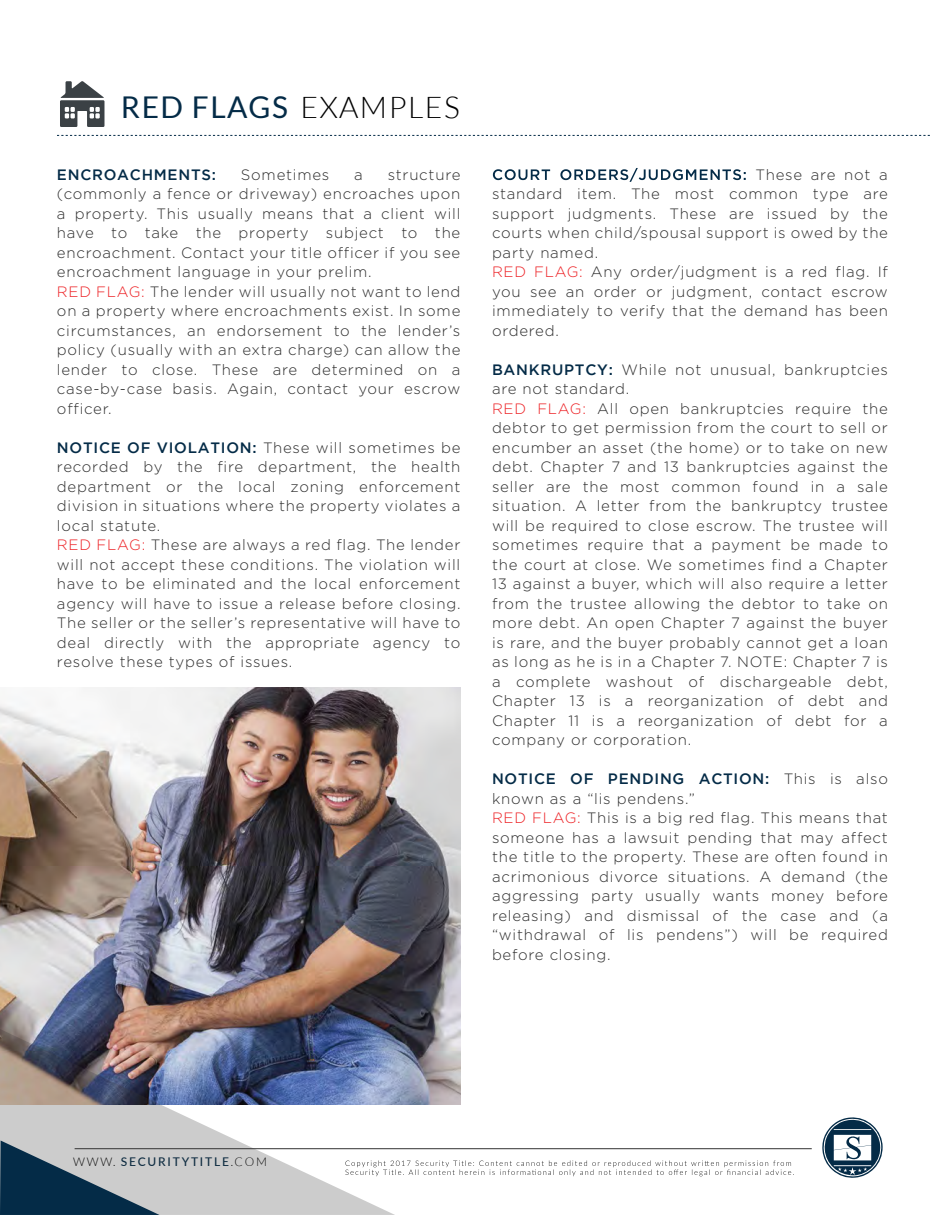
<style>
.page{position:relative;width:945px;height:1215px;background:#fff}
.page>*{position:absolute;margin:0;border:0;box-sizing:border-box;transform-origin:0 0}
.t1{font:30px "Lato";letter-spacing:.05em;color:#042b47}
.t2{font:300 15px/19.5px "Gotham";letter-spacing:.05em;color:#2d2d2d}
.t3{font:500 15px "Gotham";letter-spacing:.05em;color:#042b47}
.t4{font:500 12px "Lato";letter-spacing:.15em;color:#042b47}
.s1{font-weight:300;color:#000}
.s2{color:#ed2024}
.s3{font-weight:500;color:#042b47}
</style>
<div class="page">
<svg style="left:57px;top:135px;width:873px;height:1px"></svg>
<svg style="left:60px;top:81px;width:44px;height:46px"></svg>
<svg style="left:493px;top:168px;width:253px;height:14px"></svg>
<img style="left:0;top:688px;width:461px;height:416px">
<img style="left:0;top:1029px;width:395px;height:186px">
<svg style="left:0;top:1141px;width:160px;height:74px;background:#667a88"></svg>
<svg style="left:822px;top:1117px;width:61px;height:61px"></svg>
<hr style="left:75px;top:1148px;width:737px;height:1px;background:#333">
<svg style="left:345px;top:1160px;width:449px;height:16px"></svg>
<h1 class="t1" style="left:121px;top:90px;width:340px">RED FLAGS <span class="s1">EXAMPLES</span></h1>
<p class="t3" style="left:57px;top:166px;width:161px">ENCROACHMENTS:</p>
<p class="t2" style="left:241px;top:165px;width:90px">Sometimes</p>
<p class="t2" style="left:354px;top:165px;width:10px">a</p>
<p class="t2" style="left:57px;top:165px;width:405px;text-indent:331px">structure (commonly a fence or driveway) encroaches upon a property. This usually means that a client will have to take the property subject to the encroachment. Contact your title officer if you see encroachment language in your prelim.<br><span class="s2">RED FLAG:</span> The lender will usually not want to lend on a property where encroachments exist. In some circumstances, an endorsement to the lender’s policy (usually with an extra charge) can allow the lender to close. These are determined on a case-by-case basis. Again, contact your escrow officer.</p>
<p class="t2" style="left:57px;top:438px;width:405px"><span class="s3">NOTICE OF VIOLATION:</span> These will sometimes be recorded by the fire department, the health department or the local zoning enforcement division in situations where the property violates a local statute.<br><span class="s2">RED FLAG:</span> These are always a red flag. The lender will not accept these conditions. The violation will have to be eliminated and the local enforcement agency will have to issue a release before closing.<br>The seller or the seller’s representative will have to deal directly with the appropriate agency to resolve these types of issues.</p>
<p class="t2" style="left:492px;top:165px;width:398px;text-indent:264px">These are not a standard item. The most common type are support judgments. These are issued by the courts when child/spousal support is owed by the party named.<br><span class="s2">RED FLAG:</span> Any order/judgment is a red flag. If you see an order or judgment, contact escrow immediately to verify that the demand has been ordered.</p>
<p class="t2" style="left:492px;top:360px;width:398px"><span class="s3">BANKRUPTCY:</span> While not unusual, bankruptcies are not standard.<br><span class="s2">RED FLAG:</span> All open bankruptcies require the debtor to get permission from the court to sell or encumber an asset (the home) or to take on new debt. Chapter 7 and 13 bankruptcies against the seller are the most common found in a sale situation. A letter from the bankruptcy trustee will be required to close escrow. The trustee will sometimes require that a payment be made to the court at close. We sometimes find a Chapter 13 against a buyer, which will also require a letter from the trustee allowing the debtor to take on more debt. An open Chapter 7 against the buyer is rare, and the buyer probably cannot get a loan as long as he is in a Chapter 7. NOTE: Chapter 7 is a complete washout of dischargeable debt, Chapter 13 is a reorganization of debt and Chapter 11 is a reorganization of debt for a company or corporation.</p>
<p class="t2" style="left:492px;top:769px;width:397px"><span class="s3">NOTICE OF PENDING ACTION:</span> This is also known as a “lis pendens.”<br><span class="s2">RED FLAG:</span> This is a big red flag. This means that someone has a lawsuit pending that may affect the title to the property. These are often found in acrimonious divorce situations. A demand (the aggressing party usually wants money before releasing) and dismissal of the case and (a “withdrawal of lis pendens”) will be required before closing.</p>
<p class="t4" style="left:73px;top:1153px;width:195px"><span class="s1">WWW.</span> SECURITYTITLE<span class="s1">.COM</span></p>
</div>
